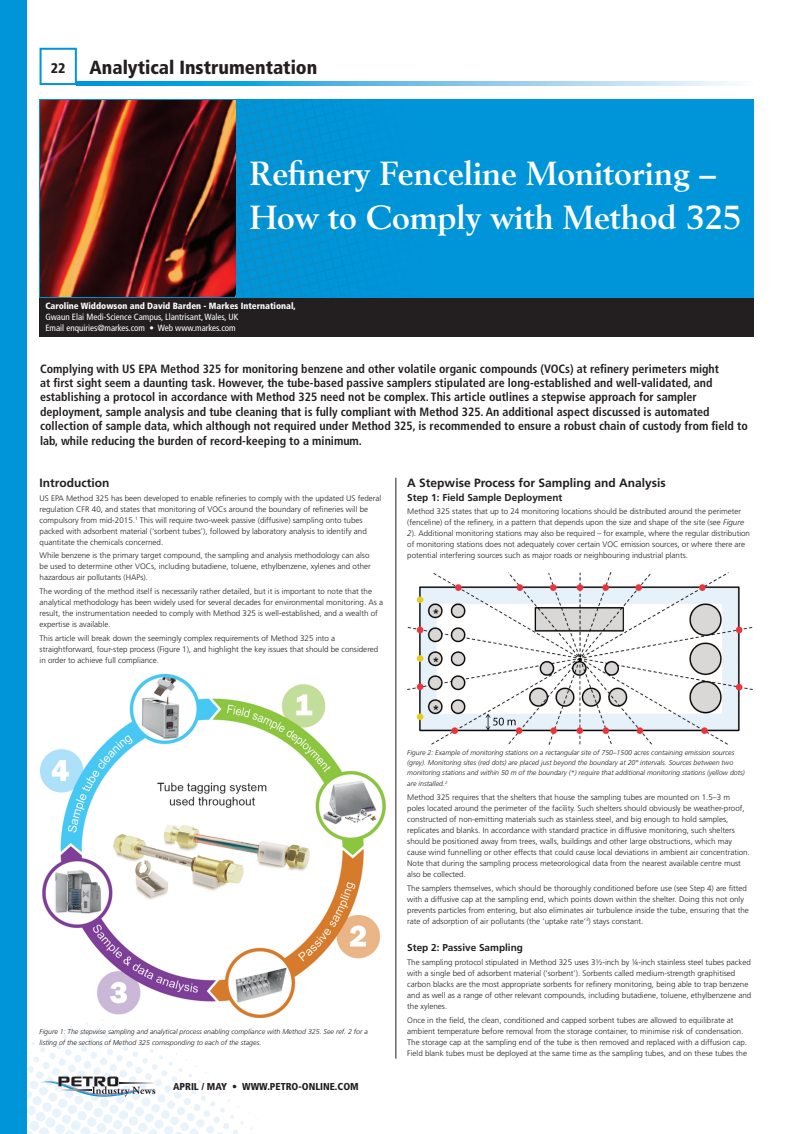
<style>
.page{position:relative;width:794px;height:1134px;background:#fff}
.page>*{position:absolute;margin:0;border:0;box-sizing:border-box;transform-origin:0 0}
.t1{font:700 33px/44px "Berling";color:#fff}
.t2{font:900 condensed 19px "Frutiger";color:#231f20}
.t3{font:900 condensed 14px "Frutiger";color:#231f20}
.t4{font:700 condensed 12px/14.4px "Frutiger";color:#231f20}
.t5{font:700 12px "Frutiger";color:#231f20}
.t6{font:700 10px "Frutiger";color:#231f20}
.t7{font:900 condensed 10px "Frutiger";color:#231f20}
.t8{font:condensed 9px/10.8px "Frutiger";color:#fff}
.t9{font:900 condensed 9px "Frutiger";color:#fff}
.t10{font:300 8px/11px "Frutiger";color:#231f20}
.t11{font:italic 300 7px/10px "Frutiger";color:#231f20}
.s1{font-style:italic}
</style>
<div class="page">
<div style="left:0;top:0;width:27px;height:1134px;background:#0095d9"></div>
<div style="left:40px;top:48px;width:37px;height:37px;background:#fff;border:2px solid #0095d9"></div>
<svg style="left:76px;top:81px;width:659px;height:4px;background:#68bfe9"></svg>
<svg style="left:27px;top:1019px;width:231px;height:115px"></svg>
<svg style="left:58px;top:1090px;width:33px;height:1px"></svg>
<svg style="left:120px;top:1082px;width:35px;height:1px"></svg>
<div style="left:40px;top:99px;width:714px;height:199px;background:#0095d9"></div>
<img style="left:40px;top:99px;width:336px;height:199px">
<img style="left:40px;top:101px;width:196px;height:195px">
<div style="left:40px;top:298px;width:714px;height:38px;background:#231f20"></div>
<hr style="left:395px;top:478px;width:1px;height:581px;background:#231f20">
<img style="left:40px;top:674px;width:345px;height:344px">
<img style="left:407px;top:573px;width:345px;height:171px">
<h3 class="t3" style="left:51px;top:60px;width:16px">22</h3>
<h2 class="t2" style="left:90px;top:56px;width:229px">Analytical Instrumentation</h2>
<h1 class="t1" style="left:250px;top:152px;width:493px">Refinery Fenceline Monitoring –<br>How to Comply with Method 325</h1>
<p class="t9" style="left:45px;top:301px;width:252px">Caroline Widdowson and David Barden - Markes International,</p>
<p class="t8" style="left:45px;top:312px;width:195px">Gwaun Elai Medi-Science Campus, Llantrisant, Wales, UK<br>Email enquiries@markes.com • Web www.markes.com</p>
<p class="t4" style="left:40px;top:361px;width:709px">Complying with US EPA Method 325 for monitoring benzene and other volatile organic compounds (VOCs) at refinery perimeters might<br>at first sight seem a daunting task. However, the tube-based passive samplers stipulated are long-established and well-validated, and establishing a protocol in accordance with Method 325 need not be complex. This article outlines a stepwise approach for sampler deployment, sample analysis and tube cleaning that is fully compliant with Method 325. An additional aspect discussed is automated collection of sample data, which although not required under Method 325, is recommended to ensure a robust chain of custody from field to lab, while reducing the burden of record-keeping to a minimum.</p>
<h3 class="t5" style="left:40px;top:475px;width:71px">Introduction</h3>
<p class="t10" style="left:40px;top:492px;width:343px">US EPA Method 325 has been developed to enable refineries to comply with the updated US federal regulation CFR 40, and states that monitoring of VOCs around the boundary of refineries will be compulsory from mid-2015.<sup>1</sup> This will require two-week passive (diffusive) sampling onto tubes packed with adsorbent material (‘sorbent tubes’), followed by laboratory analysis to identify and quantitate the chemicals concerned.</p>
<p class="t10" style="left:40px;top:550px;width:333px">While benzene is the primary target compound, the sampling and analysis methodology can also be used to determine other VOCs, including butadiene, toluene, ethylbenzene, xylenes and other hazardous air pollutants (HAPs).</p>
<p class="t10" style="left:40px;top:586px;width:345px">The wording of the method itself is necessarily rather detailed, but it is important to note that the analytical methodology has been widely used for several decades for environmental monitoring. As a result, the instrumentation needed to comply with Method 325 is well-established, and a wealth of expertise is available.</p>
<p class="t10" style="left:40px;top:633px;width:340px">This article will break down the seemingly complex requirements of Method 325 into a straightforward, four-step process (Figure 1), and highlight the key issues that should be considered in order to achieve full compliance.</p>
<h3 class="t5" style="left:407px;top:475px;width:260px">A Stepwise Process for Sampling and Analysis</h3>
<p class="t6" style="left:407px;top:491px;width:157px">Step 1: Field Sample Deployment</p>
<p class="t10" style="left:407px;top:506px;width:344px">Method 325 states that up to 24 monitoring locations should be distributed around the perimeter (fenceline) of the refinery, in a pattern that depends upon the size and shape of the site (see <span class="s1">Figure 2</span>). Additional monitoring stations may also be required – for example, where the regular distribution of monitoring stations does not adequately cover certain VOC emission sources, or where there are potential interfering sources such as major roads or neighbouring industrial plants.</p>
<p class="t11" style="left:40px;top:1026px;width:330px;line-height:11px">Figure 1: The stepwise sampling and analytical process enabling compliance with Method 325. See ref. 2 for a listing of the sections of Method 325 corresponding to each of the stages.</p>
<p class="t7" style="left:173px;top:1080px;width:187px">APRIL / MAY • WWW.PETRO-ONLINE.COM</p>
<p class="t11" style="left:407px;top:748px;width:339px">Figure 2: Example of monitoring stations on a rectangular site of 750–1500 acres containing emission sources (grey). Monitoring sites (red dots) are placed just beyond the boundary at 20° intervals. Sources between two monitoring stations and within 50 m of the boundary (*) require that additional monitoring stations (yellow dots)</p>
<p class="t11" style="left:407px;top:779px;width:41px">are installed.<sup>2</sup></p>
<p class="t10" style="left:407px;top:792px;width:344px">Method 325 requires that the shelters that house the sampling tubes are mounted on 1.5–3 m<br>poles located around the perimeter of the facility. Such shelters should obviously be weather-proof, constructed of non-emitting materials such as stainless steel, and big enough to hold samples, replicates and blanks. In accordance with standard practice in diffusive monitoring, such shelters should be positioned away from trees, walls, buildings and other large obstructions, which may cause wind funnelling or other effects that could cause local deviations in ambient air concentration.<br>Note that during the sampling process meteorological data from the nearest available centre must also be collected.</p>
<p class="t10" style="left:407px;top:883px;width:343px">The samplers themselves, which should be thoroughly conditioned before use (see Step 4) are fitted with a diffusive cap at the sampling end, which points down within the shelter. Doing this not only prevents particles from entering, but also eliminates air turbulence inside the tube, ensuring that the rate of adsorption of air pollutants (the ‘uptake rate’<sup>3</sup>) stays constant.</p>
<p class="t6" style="left:407px;top:942px;width:117px">Step 2: Passive Sampling</p>
<p class="t10" style="left:407px;top:957px;width:345px">The sampling protocol stipulated in Method 325 uses 3½-inch by ¼-inch stainless steel tubes packed with a single bed of adsorbent material (‘sorbent’). Sorbents called medium-strength graphitised carbon blacks are the most appropriate sorbents for refinery monitoring, being able to trap benzene and as well as a range of other relevant compounds, including butadiene, toluene, ethylbenzene and the xylenes.</p>
<p class="t10" style="left:407px;top:1015px;width:341px">Once in the field, the clean, conditioned and capped sorbent tubes are allowed to equilibrate at ambient temperature before removal from the storage container, to minimise risk of condensation.<br>The storage cap at the sampling end of the tube is then removed and replaced with a diffusion cap.<br>Field blank tubes must be deployed at the same time as the sampling tubes, and on these tubes the</p>
</div>
